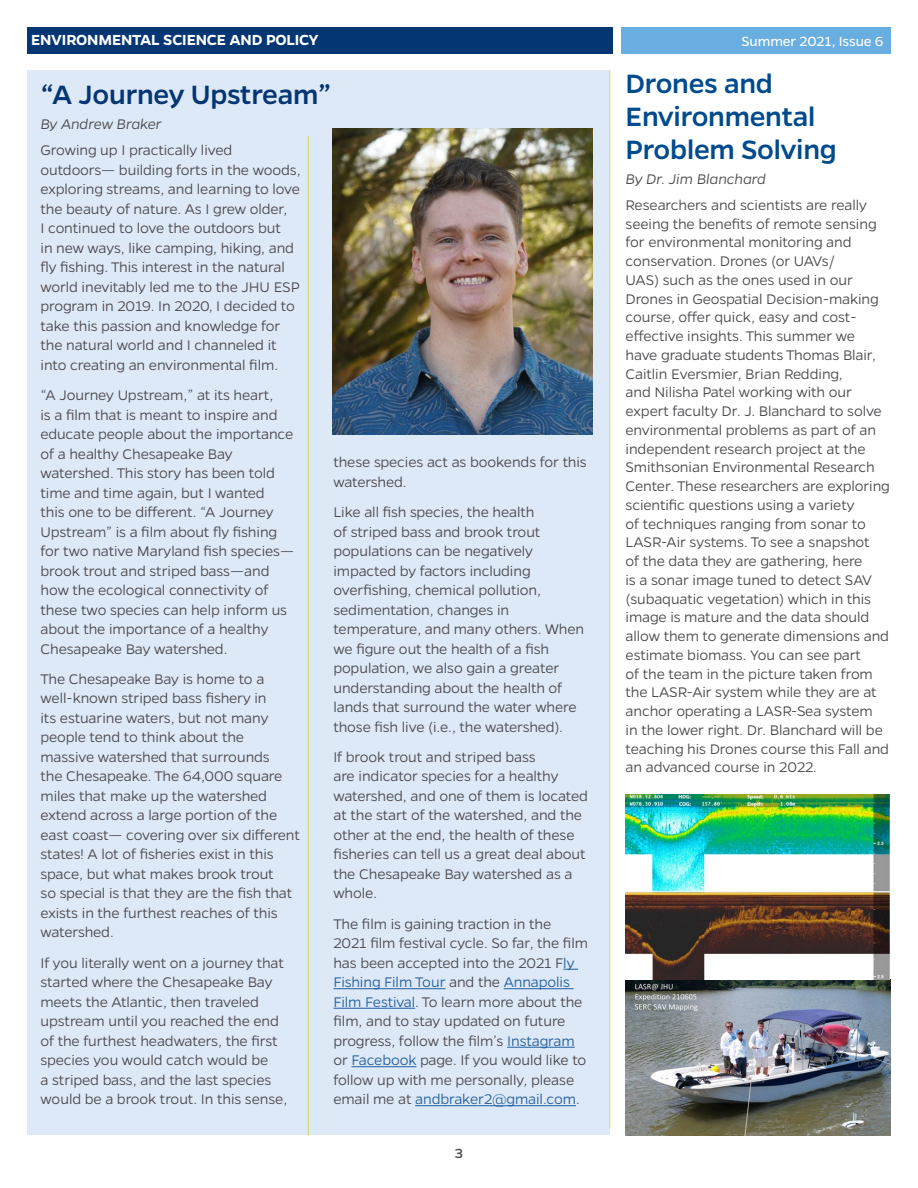
<style>
.page{position:relative;width:918px;height:1188px;background:#fff}
.page>*{position:absolute;margin:0;border:0;box-sizing:border-box;transform-origin:0 0}
.t1{font:500 30px/33px "Gentona";letter-spacing:-.01em;color:#004b8d}
.t2{font:500 30px "Gentona";letter-spacing:-.01em;color:#043673}
.t3{font:600 16.5px "Gentona";letter-spacing:-.015em;color:#fff}
.t4{font:300 15.75px/19.5px "Gentona";letter-spacing:-.01em;color:#4b494d}
.t5{font:italic 300 15.75px "Gentona";letter-spacing:-.01em;color:#4b494d}
.t6{font:15px "Gentona";letter-spacing:-.005em;color:#fff}
.t7{font:500 15px "Gentona";color:#4b494d}
.s1{color:#215e9e}
</style>
<div class="page">
<div style="left:27px;top:70px;width:582px;height:1065px;background:#dee9f7"></div>
<svg style="left:563px;top:969px;width:15px;height:1px"></svg>
<hr style="left:333px;top:988px;width:112px;height:1px;background:#215e9e">
<hr style="left:504px;top:988px;width:70px;height:1px;background:#215e9e">
<hr style="left:333px;top:1008px;width:82px;height:1px;background:#215e9e">
<hr style="left:507px;top:1047px;width:68px;height:1px;background:#215e9e">
<hr style="left:351px;top:1066px;width:65px;height:1px;background:#215e9e">
<hr style="left:415px;top:1105px;width:161px;height:1px;background:#215e9e">
<div style="left:27px;top:27px;width:585px;height:27px;background:#043673"></div>
<div style="left:621px;top:27px;width:270px;height:27px;background:#68aee0"></div>
<hr style="left:308px;top:136px;width:1px;height:1000px;background:#d3df44">
<hr style="left:609px;top:70px;width:1px;height:1059px;background:#d3df44">
<img style="left:332px;top:129px;width:261px;height:305px">
<img style="left:626px;top:795px;width:265px;height:341px">
<p class="t3" style="left:31px;top:31px;width:289px">ENVIRONMENTAL SCIENCE AND POLICY</p>
<p class="t6" style="left:741px;top:33px;width:144px">Summer 2021, Issue 6</p>
<h1 class="t1" style="left:626px;top:67px;width:213px">Drones and<br>Environmental<br>Problem Solving</h1>
<p class="t5" style="left:626px;top:171px;width:142px">By Dr. Jim Blanchard</p>
<p class="t4" style="left:626px;top:195px;width:266px;line-height:18.8px">Researchers and scientists are really seeing the benefits of remote sensing for environmental monitoring and conservation. Drones (or UAVs/<br>UAS) such as the ones used in our Drones in Geospatial Decision-making course, offer quick, easy and cost&shy;effective insights. This summer we have graduate students Thomas Blair, Caitlin Eversmier, Brian Redding,<br>and Nilisha Patel working with our expert faculty Dr. J. Blanchard to solve environmental problems as part of an independent research project at the Smithsonian Environmental Research Center. These researchers are exploring scientific questions using a variety<br>of techniques ranging from sonar to LASR-Air systems. To see a snapshot<br>of the data they are gathering, here<br>is a sonar image tuned to detect SAV (subaquatic vegetation) which in this image is mature and the data should allow them to generate dimensions and estimate biomass. You can see part<br>of the team in the picture taken from the LASR-Air system while they are at anchor operating a LASR-Sea system<br>in the lower right. Dr. Blanchard will be teaching his Drones course this Fall and an advanced course in 2022.</p>
<h1 class="t2" style="left:40px;top:77px;width:292px">“A Journey Upstream”</h1>
<p class="t5" style="left:40px;top:115px;width:123px">By Andrew Braker</p>
<p class="t4" style="left:40px;top:140px;width:262px">Growing up I practically lived outdoors— building forts in the woods, exploring streams, and learning to love the beauty of nature. As I grew older,<br>I continued to love the outdoors but<br>in new ways, like camping, hiking, and fly fishing. This interest in the natural world inevitably led me to the JHU ESP program in 2019. In 2020, I decided to take this passion and knowledge for the natural world and I channeled it into creating an environmental film.</p>
<p class="t4" style="left:40px;top:385px;width:255px">“A Journey Upstream,” at its heart,<br>is a film that is meant to inspire and educate people about the importance of a healthy Chesapeake Bay watershed. This story has been told time and time again, but I wanted<br>this one to be different. “A Journey Upstream” is a film about fly fishing for two native Maryland fish species— brook trout and striped bass—and how the ecological connectivity of these two species can help inform us about the importance of a healthy Chesapeake Bay watershed.</p>
<p class="t4" style="left:40px;top:669px;width:261px">The Chesapeake Bay is home to a well-known striped bass fishery in<br>its estuarine waters, but not many people tend to think about the massive watershed that surrounds<br>the Chesapeake. The 64,000 square miles that make up the watershed extend across a large portion of the east coast— covering over six different states! A lot of fisheries exist in this space, but what makes brook trout<br>so special is that they are the fish that exists in the furthest reaches of this watershed.</p>
<p class="t4" style="left:40px;top:953px;width:248px">If you literally went on a journey that started where the Chesapeake Bay meets the Atlantic, then traveled upstream until you reached the end of the furthest headwaters, the first species you would catch would be<br>a striped bass, and the last species would be a brook trout. In this sense,</p>
<p class="t4" style="left:333px;top:452px;width:255px">these species act as bookends for this watershed.</p>
<p class="t4" style="left:333px;top:502px;width:252px">Like all fish species, the health<br>of striped bass and brook trout populations can be negatively impacted by factors including overfishing, chemical pollution, sedimentation, changes in temperature, and many others. When we figure out the health of a fish population, we also gain a greater understanding about the health of lands that surround the water where those fish live (i.e., the watershed).</p>
<p class="t4" style="left:333px;top:747px;width:256px">If brook trout and striped bass<br>are indicator species for a healthy watershed, and one of them is located at the start of the watershed, and the other at the end, the health of these fisheries can tell us a great deal about the Chesapeake Bay watershed as a whole.</p>
<p class="t4" style="left:333px;top:914px;width:256px">The film is gaining traction in the 2021 film festival cycle. So far, the film has been accepted into the 2021 F<span class="s1">ly Fishing Film Tour</span> and the <span class="s1">Annapolis Film Festival</span>. To learn more about the film, and to stay updated on future progress, follow the film’s <span class="s1">Instagram </span>or <span class="s1">Facebook</span> page. If you would like to follow up with me personally, please email me at <span class="s1">andbraker2@gmail.com</span>.</p>
<p class="t7" style="left:455px;top:1145px;width:10px">3</p>
</div>
